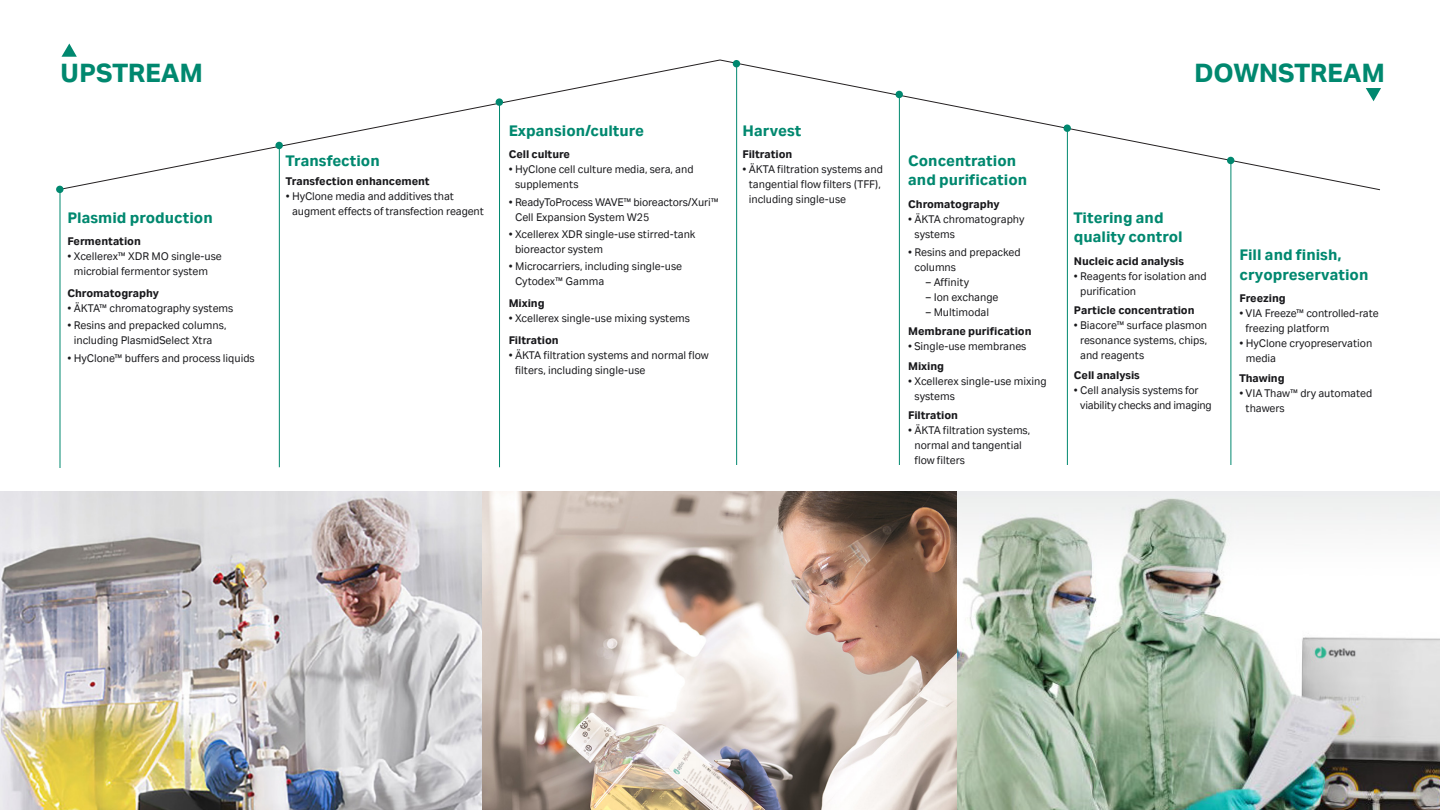
<style>
.page{position:relative;width:1440px;height:810px;background:#fff}
.page>*{position:absolute;margin:0;border:0;box-sizing:border-box;transform-origin:0 0}
.Subhead_3{font:700 28.5px "Cytiva Aktiv";color:#00886f}
.Subhead_2{font:700 16.5px/19.5px "Cytiva Aktiv";color:#00886f}
.Chart{font:700 16.5px "Cytiva Aktiv";color:#00886f}
.t1{font:12px/15px "Cytiva Aktiv";letter-spacing:-.005em;color:#18181b}
.t2{font:700 12px "Cytiva Aktiv";letter-spacing:-.005em;color:#18181b}
</style>
<div class="page">
<img style="left:0;top:491px;width:1440px;height:319px">
<svg style="left:60px;top:60px;width:1320px;height:130px"></svg>
<hr style="left:60px;top:189px;width:1px;height:279px;background:#00886f">
<div style="left:56px;top:186px;width:8px;height:7px;background:#00886f;border-radius:50%"></div>
<hr style="left:279px;top:145px;width:1px;height:322px;background:#00886f">
<div style="left:275px;top:142px;width:8px;height:7px;background:#00886f;border-radius:50%"></div>
<hr style="left:736px;top:65px;width:1px;height:400px;background:#00886f">
<div style="left:733px;top:60px;width:7px;height:7px;background:#00886f;border-radius:50%"></div>
<hr style="left:899px;top:95px;width:1px;height:370px;background:#00886f">
<div style="left:896px;top:91px;width:7px;height:7px;background:#00886f;border-radius:50%"></div>
<hr style="left:1067px;top:128px;width:1px;height:337px;background:#00886f">
<div style="left:1064px;top:124px;width:7px;height:8px;background:#00886f;border-radius:50%"></div>
<hr style="left:1231px;top:160px;width:1px;height:305px;background:#00886f">
<div style="left:1227px;top:157px;width:7px;height:7px;background:#00886f;border-radius:50%"></div>
<hr style="left:499px;top:102px;width:1px;height:365px;background:#00886f">
<div style="left:496px;top:98px;width:7px;height:8px;background:#00886f;border-radius:50%"></div>
<svg style="left:62px;top:43px;width:15px;height:14px"></svg>
<svg style="left:1366px;top:88px;width:15px;height:13px"></svg>
<p class="Subhead_3" style="left:60px;top:57px;width:145px">UPSTREAM</p>
<p class="Subhead_3" style="left:1194px;top:57px;width:193px">DOWNSTREAM</p>
<p class="Subhead_2" style="left:68px;top:207px;width:147px">Plasmid production</p>
<p class="t2" style="left:68px;top:235px;width:75px">Fermentation</p>
<p class="t1" style="left:74px;top:249px;width:149px;text-indent:-6px">• Xcellerex™ XDR MO single-use microbial fermentor system</p>
<p class="t2" style="left:68px;top:286px;width:93px">Chromatography</p>
<p class="t1" style="left:68px;top:301px;width:167px">• ÄKTA™ chromatography systems</p>
<p class="t1" style="left:74px;top:318px;width:154px;text-indent:-6px">• Resins and prepacked columns, including PlasmidSelect Xtra</p>
<p class="t1" style="left:68px;top:350px;width:189px">• HyClone™ buffers and process liquids</p>
<p class="Chart" style="left:286px;top:151px;width:95px">Transfection</p>
<p class="t2" style="left:286px;top:174px;width:145px">Transfection enhancement</p>
<p class="t1" style="left:292px;top:188px;width:193px;text-indent:-6px">• HyClone media and additives that augment effects of transfection reagent</p>
<p class="Subhead_2" style="left:509px;top:120px;width:137px">Expansion/culture</p>
<p class="t2" style="left:509px;top:148px;width:63px">Cell culture</p>
<p class="t1" style="left:515px;top:162px;width:180px;text-indent:-6px">• HyClone cell culture media, sera, and supplements</p>
<p class="t1" style="left:515px;top:194px;width:205px;text-indent:-6px">• ReadyToProcess WAVE™ bioreactors/Xuri™<br>Cell Expansion System W25</p>
<p class="t1" style="left:515px;top:226px;width:182px;text-indent:-6px">• Xcellerex XDR single-use stirred-tank bioreactor system</p>
<p class="t1" style="left:515px;top:259px;width:169px;text-indent:-6px">• Microcarriers, including single-use<br>Cytodex™ Gamma</p>
<p class="t2" style="left:509px;top:296px;width:37px">Mixing</p>
<p class="t1" style="left:509px;top:310px;width:183px">• Xcellerex single-use mixing systems</p>
<p class="t2" style="left:509px;top:333px;width:51px">Filtration</p>
<p class="t1" style="left:515px;top:347px;width:195px;text-indent:-6px">• ÄKTA filtration systems and normal flow filters, including single-use</p>
<p class="Subhead_2" style="left:743px;top:120px;width:61px">Harvest</p>
<p class="t2" style="left:743px;top:148px;width:51px">Filtration</p>
<p class="t1" style="left:749px;top:162px;width:136px;text-indent:-6px">• ÄKTA filtration systems and tangential flow filters (TFF), including single-use</p>
<p class="Subhead_2" style="left:908px;top:150px;width:121px">Concentration and purification</p>
<p class="t2" style="left:908px;top:197px;width:93px">Chromatography</p>
<p class="t1" style="left:915px;top:211px;width:111px;text-indent:-6px">• ÄKTA chromatography systems</p>
<p class="t1" style="left:915px;top:244px;width:108px;text-indent:-6px">• Resins and prepacked columns</p>
<p class="t1" style="left:925px;top:274px;width:45px">– Affinity</p>
<p class="t1" style="left:925px;top:289px;width:75px">– Ion exchange</p>
<p class="t1" style="left:925px;top:304px;width:65px">– Multimodal</p>
<p class="t2" style="left:908px;top:325px;width:125px">Membrane purification</p>
<p class="t1" style="left:908px;top:339px;width:120px">• Single-use membranes</p>
<p class="t2" style="left:908px;top:359px;width:37px">Mixing</p>
<p class="t1" style="left:915px;top:373px;width:134px;text-indent:-6px">• Xcellerex single-use mixing systems</p>
<p class="t2" style="left:908px;top:409px;width:51px">Filtration</p>
<p class="t1" style="left:915px;top:423px;width:117px;text-indent:-6px">• ÄKTA filtration systems, normal and tangential flow filters</p>
<p class="Subhead_2" style="left:1074px;top:207px;width:110px">Titering and quality control</p>
<p class="t2" style="left:1074px;top:254px;width:112px">Nucleic acid analysis</p>
<p class="t1" style="left:1080px;top:268px;width:128px;text-indent:-6px">• Reagents for isolation and purification</p>
<p class="t2" style="left:1074px;top:304px;width:122px">Particle concentration</p>
<p class="t1" style="left:1080px;top:318px;width:129px;text-align:justify;text-indent:-6px">• Biacore™ surface plasmon resonance systems, chips, and reagents</p>
<p class="t2" style="left:1074px;top:368px;width:67px">Cell analysis</p>
<p class="t1" style="left:1080px;top:382px;width:133px;text-indent:-6px">• Cell analysis systems for viability checks and imaging</p>
<p class="Subhead_2" style="left:1240px;top:245px;width:130px">Fill and finish, cryopreservation</p>
<p class="t2" style="left:1240px;top:292px;width:48px">Freezing</p>
<p class="t1" style="left:1246px;top:306px;width:135px;text-indent:-6px">• VIA Freeze™ controlled-rate freezing platform</p>
<p class="t1" style="left:1246px;top:336px;width:128px;text-indent:-6px">• HyClone cryopreservation media</p>
<p class="t2" style="left:1240px;top:371px;width:47px">Thawing</p>
<p class="t1" style="left:1246px;top:385px;width:128px;text-indent:-6px">• VIA Thaw™ dry automated thawers</p>
</div>
